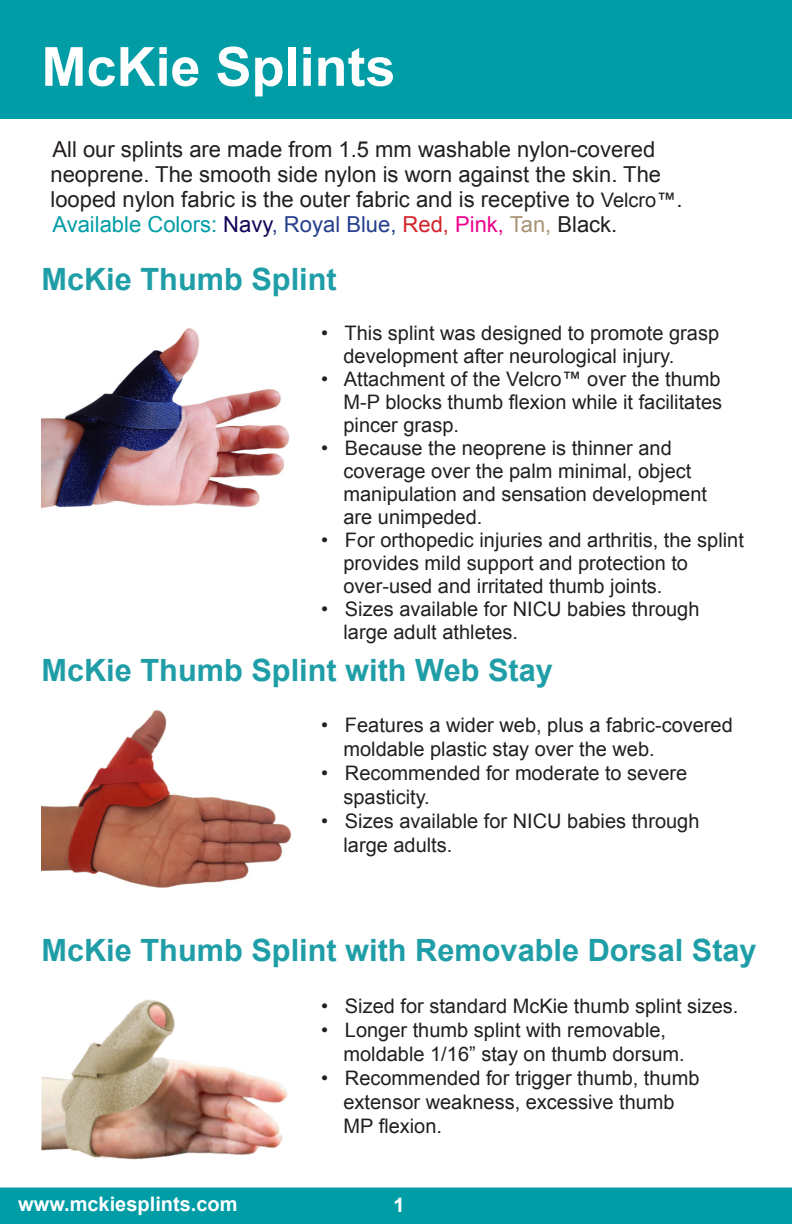
<style>
.page{position:relative;width:792px;height:1224px;background:#fff}
.page>*{position:absolute;margin:0;border:0;box-sizing:border-box;transform-origin:0 0}
.Paragraph_Style1{font:700 54px "Arial";color:#fff}
.Paragraph_Style1-2{font:700 30.8px "Arial";color:#1f9ea7}
.Paragraph_Style6{font:22px/25px "Arial";color:#231f20}
.Paragraph_Style6-2{font:22px "Arial";color:#009da6}
.Paragraph_Style1-3{font:20px/23px "Arial";color:#231f20}
.Paragraph_Style1-4{font:700 20px "Arial";color:#fff}
.s1{font-size:20px}
.s2{font-family:"Helvetica";font-size:20px}
.s3{color:#110658}
.s4{color:#253f8e}
.s5{color:#d1232a}
.s6{color:#ed028c}
.s7{color:#a89377}
.s8{color:#231f20}
.s9{font-family:"Helvetica"}
</style>
<div class="page">
<div style="left:0;top:0;width:792px;height:118px;background:#009da6"></div>
<div style="left:0;top:1188px;width:792px;height:36px;background:#009da6"></div>
<img style="left:41px;top:710px;width:251px;height:178px">
<img style="left:41px;top:999px;width:247px;height:161px">
<img style="left:41px;top:328px;width:249px;height:181px">
<p class="Paragraph_Style1" style="left:41px;top:31px;width:356px">McKie Splints</p>
<p class="Paragraph_Style6" style="left:50px;top:137px;width:634px">All our splints are made from 1.5 mm washable nylon-covered neoprene. The smooth side nylon is worn against the skin. The looped nylon fabric is the outer fabric and is receptive to <span class="s1">Velcro</span><span class="s2">™</span>.</p>
<p class="Paragraph_Style6-2" style="left:52px;top:210px;width:566px">Available Colors: <span class="s3">Navy</span><span class="s4">, Royal Blue,</span> <span class="s5">Red,</span> <span class="s6">Pink,</span> <span class="s7">Tan,</span> <span class="s8">Black.</span></p>
<p class="Paragraph_Style1-2" style="left:41px;top:258px;width:297px">McKie Thumb Splint</p>
<p class="Paragraph_Style1-3" style="left:344px;top:322px;width:377px;text-indent:-22px">• This splint was designed to promote grasp development after neurological injury.</p>
<p class="Paragraph_Style1-3" style="left:344px;top:368px;width:380px;text-align:justify;text-indent:-22px">• Attachment of the Velcro<span class="s9">™</span> over the thumb M-P blocks thumb flexion while it facilitates pincer grasp.</p>
<p class="Paragraph_Style1-3" style="left:344px;top:437px;width:365px;text-indent:-22px">• Because the neoprene is thinner and coverage over the palm minimal, object manipulation and sensation development are unimpeded.</p>
<p class="Paragraph_Style1-3" style="left:344px;top:529px;width:402px;text-indent:-22px">• For orthopedic injuries and arthritis, the splint provides mild support and protection to over-used and irritated thumb joints.</p>
<p class="Paragraph_Style1-3" style="left:344px;top:598px;width:358px;text-indent:-22px">• Sizes available for NICU babies through large adult athletes.</p>
<p class="Paragraph_Style1-2" style="left:41px;top:650px;width:513px">McKie Thumb Splint with Web Stay</p>
<p class="Paragraph_Style1-3" style="left:344px;top:713px;width:391px;line-height:24px;text-indent:-22px">• Features a wider web, plus a fabric-covered moldable plastic stay over the web.</p>
<p class="Paragraph_Style1-3" style="left:344px;top:761px;width:345px;line-height:24px;text-indent:-22px">• Recommended for moderate to severe spasticity.</p>
<p class="Paragraph_Style1-3" style="left:344px;top:809px;width:358px;line-height:24px;text-indent:-22px">• Sizes available for NICU babies through large adults.</p>
<p class="Paragraph_Style1-2" style="left:41px;top:930px;width:717px">McKie Thumb Splint with Removable Dorsal Stay</p>
<p class="Paragraph_Style1-4" style="left:18px;top:1191px;width:221px">www.mckiesplints.com</p>
<p class="Paragraph_Style1-3" style="left:321px;top:994px;width:419px">• Sized for standard McKie thumb splint sizes.</p>
<p class="Paragraph_Style1-3" style="left:344px;top:1018px;width:343px;line-height:24px;text-indent:-22px">• Longer thumb splint with removable, moldable 1/16” stay on thumb dorsum.</p>
<p class="Paragraph_Style1-3" style="left:344px;top:1066px;width:358px;line-height:24px;text-indent:-22px">• Recommended for trigger thumb, thumb extensor weakness, excessive thumb<br>MP flexion.</p>
<p class="Paragraph_Style1-4" style="left:393px;top:1192px;width:13px">1</p>
</div>
